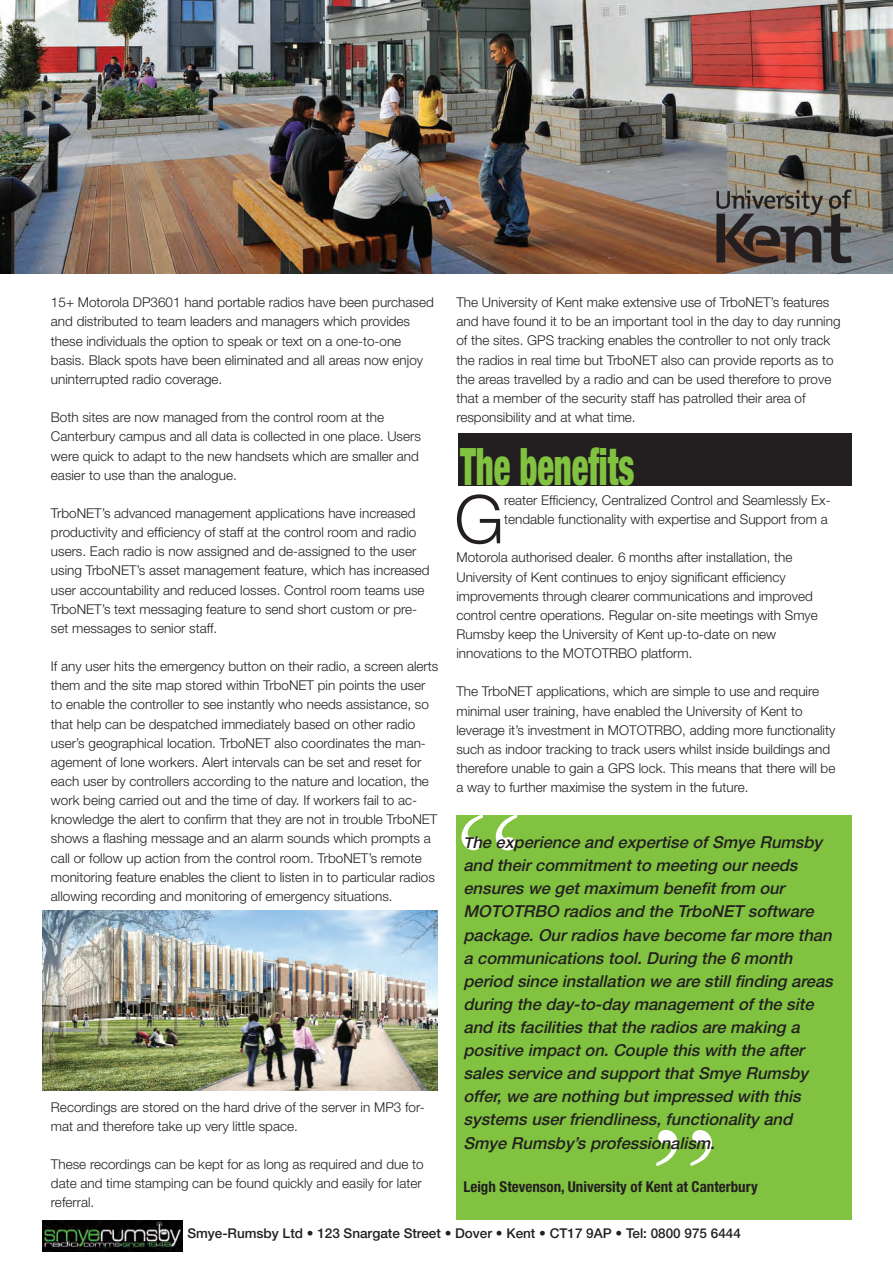
<style>
.page{position:relative;width:893px;height:1263px;background:#fff}
.page>*{position:absolute;margin:0;border:0;box-sizing:border-box;transform-origin:0 0}
.t1{font:148.5px "Garamond";color:#fff}
.t2{font:300 67.2px "Helvetica Neue";color:#231f20}
.t3{font:900 condensed 51.75px "Helvetica Neue";color:#81c340;scale:.67 1}
.t4{font:italic 500 16.5px/23.1px "Helvetica Neue";color:#231f20}
.t5{font:700 condensed 15px "Helvetica Neue";color:#231f20}
.t6{font:300 13.5px/19.2px "Helvetica Neue";color:#231f20}
.t7{font:500 13.5px "Helvetica Neue";color:#231f20}
.s1{font-size:15px}
</style>
<div class="page">
<img style="left:0;top:0;width:893px;height:273px">
<div style="left:459px;top:434px;width:393px;height:52px;background:#231f20"></div>
<div style="left:456px;top:815px;width:395px;height:405px;background:#81c340"></div>
<img style="left:706px;top:187px;width:156px;height:82px">
<img style="left:43px;top:911px;width:395px;height:180px">
<img style="left:43px;top:1220px;width:139px;height:31px">
<p class="t6" style="left:51px;top:292px;width:384px">15+ Motorola DP3601 hand portable radios have been purchased and distributed to team leaders and managers which provides these individuals the option to speak or text on a one-to-one basis. Black spots have been eliminated and all areas now enjoy uninterrupted radio coverage.</p>
<p class="t6" style="left:51px;top:407px;width:371px">Both sites are now managed from the control room at the Canterbury campus and all data is collected in one place. Users were quick to adapt to the new handsets which are smaller and easier to use than the analogue.</p>
<p class="t6" style="left:51px;top:503px;width:380px">TrboNET’s advanced management applications have increased productivity and efficiency of staff at the control room and radio users. Each radio is now assigned and de-assigned to the user using TrboNET’s asset management feature, which has increased user accountability and reduced losses. Control room teams use TrboNET’s text messaging feature to send short custom or pre&shy;set messages to senior staff.</p>
<p class="t6" style="left:51px;top:656px;width:389px">If any user hits the emergency button on their radio, a screen alerts them and the site map stored within TrboNET pin points the user to enable the controller to see instantly who needs assistance, so that help can be despatched immediately based on other radio user’s geographical location. TrboNET also coordinates the man&shy;agement of lone workers. Alert intervals can be set and reset for each user by controllers according to the nature and location, the work being carried out and the time of day. If workers fail to ac&shy;knowledge the alert to confirm that they are not in trouble TrboNET shows a flashing message and an alarm sounds which prompts a call or follow up action from the control room. TrboNET’s remote monitoring feature enables the client to listen in to particular radios allowing recording and monitoring of emergency situations.</p>
<p class="t6" style="left:51px;top:1096px;width:375px">Recordings are stored on the hard drive of the server in MP3 for&shy;mat and therefore take up very little space.</p>
<p class="t6" style="left:51px;top:1154px;width:374px">These recordings can be kept for as long as required and due to date and time stamping can be found quickly and easily for later referral.</p>
<p class="t6" style="left:456px;top:292px;width:386px">The University of Kent make extensive use of TrboNET’s features and have found it to be an important tool in the day to day running of the sites. GPS tracking enables the controller to not only track the radios in real time but TrboNET also can provide reports as to the areas travelled by a radio and can be used therefore to prove that a member of the security staff has patrolled their area of responsibility and at what time.</p>
<h3 class="t3" style="left:460px;top:424px;width:262px">The benefits</h3>
<h2 class="t2" style="left:454px;top:465px;width:51px">G</h2>
<p class="t6" style="left:504px;top:490px;width:328px">reater Efficiency, Centralized Control and Seamlessly Ex&shy;tendable functionality with expertise and Support from a</p>
<p class="t6" style="left:456px;top:547px;width:363px">Motorola authorised dealer. 6 months after installation, the University of Kent continues to enjoy significant efficiency improvements through clearer communications and improved control centre operations. Regular on-site meetings with Smye Rumsby keep the University of Kent up-to-date on new innovations to the MOTOTRBO platform.</p>
<p class="t6" style="left:456px;top:681px;width:380px">The TrboNET applications, which are simple to use and require minimal user training, have enabled the University of Kent to leverage it’s investment in MOTOTRBO, adding more functionality such as indoor tracking to track users whilst inside buildings and therefore unable to gain a GPS lock. This means that there will be a way to further maximise the system in the future.</p>
<h1 class="t1" style="left:455px;top:770px;width:68px">“</h1>
<p class="t4" style="left:463px;top:830px;width:376px"><span class="s1">T</span>heexperienceand expertiseofSmyeRumsby and theircommitmenttomeetingourneeds ensureswegetmaximum benefitfrom our MOTOTRBO radiosand theTrboNETsoftware package.Ourradioshavebecomefarmorethan acommunicationstool.Duringthe6month period sinceinstallationwearestillfindingareas duringtheday-to-daymanagementofthesite and itsfacilitiesthattheradiosaremakinga positiveimpacton.Couplethiswiththeafter salesserviceand supportthatSmyeRumsby offer,wearenothingbutimpressed withthis systemsuserfriendliness,functionalityand SmyeRumsby’sprofessionalism.</p>
<p class="t5" style="left:463px;top:1174px;width:296px">Leigh Stevenson, University of Kent at Canterbury</p>
<h1 class="t1" style="left:718px;top:1210px;width:68px;rotate:-180deg">“</h1>
<p class="t7" style="left:187px;top:1222px;width:555px">Smye-Rumsby Ltd • 123 Snargate Street • Dover • Kent • CT17 9AP • Tel: 0800 975 6444</p>
</div>
